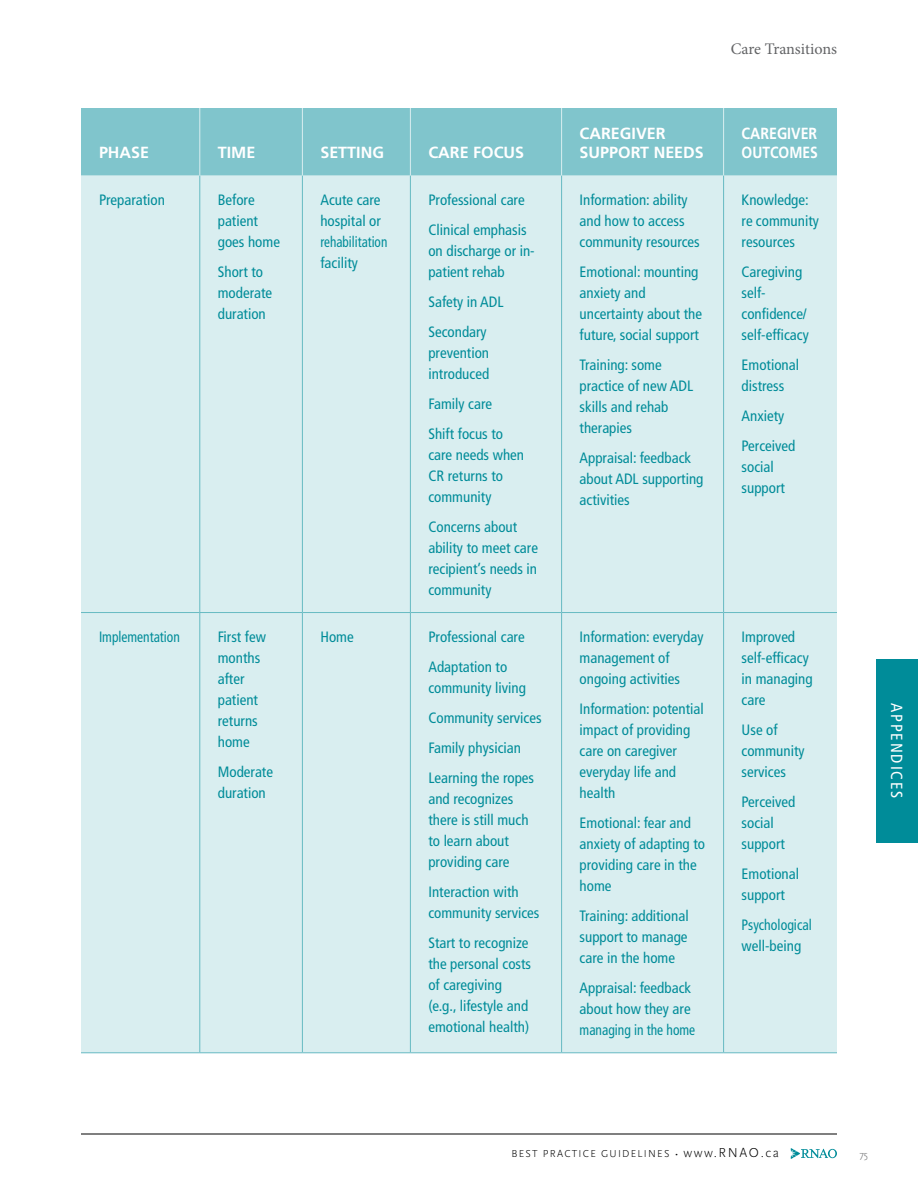
<style>
.page{position:relative;width:918px;height:1188px;background:#fff}
.page>*{position:absolute;margin:0;border:0;box-sizing:border-box;transform-origin:0 0}
.t1{font:700 16.2px/19px "Frutiger";color:#fff}
.t2{font:700 16.2px/19.2px "Frutiger";color:#fff;scale:.88 1}
.t3{font:16.2px "Minion Pro";letter-spacing:-.01em;color:#636466}
.t4{font:condensed 16.2px "Frutiger";letter-spacing:.12em;color:#fff}
.t5{font:condensed 15px/21px "Frutiger";color:#008c99}
.t6{font:condensed 15px/21px "Frutiger";color:#008c99;scale:.92 1}
.t7{font:condensed 15px "Frutiger";color:#008c99;scale:.9 1}
.t8{font:300 10.5px "Scala Sans OT";letter-spacing:.12em;color:#000}
.t9{font:300 10.5px "Scala Sans OT";color:#636466}
.s1{font-size:13.5px}
</style>
<div class="page">
<svg style="left:791px;top:1148px;width:46px;height:11px"></svg>
<div style="left:876px;top:659px;width:42px;height:183px;background:#008c99"></div>
<hr style="left:81px;top:1134px;width:756px;height:1px;background:#000">
<div style="left:81px;top:108px;width:756px;height:68px;background:#80c5cc"></div>
<div style="left:81px;top:176px;width:756px;height:876px;background:#d9eef0"></div>
<hr style="left:199px;top:108px;width:1px;height:68px;background:#d9eef0">
<hr style="left:302px;top:108px;width:1px;height:68px;background:#d9eef0">
<hr style="left:410px;top:108px;width:1px;height:68px;background:#d9eef0">
<hr style="left:561px;top:108px;width:1px;height:68px;background:#d9eef0">
<hr style="left:723px;top:108px;width:1px;height:68px;background:#d9eef0">
<hr style="left:81px;top:612px;width:119px;height:1px;background:#66bac2">
<hr style="left:200px;top:612px;width:102px;height:1px;background:#66bac2">
<hr style="left:302px;top:612px;width:108px;height:1px;background:#66bac2">
<hr style="left:410px;top:612px;width:152px;height:1px;background:#66bac2">
<hr style="left:562px;top:612px;width:162px;height:1px;background:#66bac2">
<hr style="left:724px;top:612px;width:113px;height:1px;background:#66bac2">
<hr style="left:81px;top:1052px;width:119px;height:1px;background:#66bac2">
<hr style="left:200px;top:1052px;width:102px;height:1px;background:#66bac2">
<hr style="left:302px;top:1052px;width:108px;height:1px;background:#66bac2">
<hr style="left:410px;top:1052px;width:152px;height:1px;background:#66bac2">
<hr style="left:562px;top:1052px;width:162px;height:1px;background:#66bac2">
<hr style="left:724px;top:1052px;width:113px;height:1px;background:#66bac2">
<hr style="left:199px;top:176px;width:1px;height:436px;background:#66bac2">
<hr style="left:302px;top:176px;width:1px;height:436px;background:#66bac2">
<hr style="left:410px;top:176px;width:1px;height:436px;background:#66bac2">
<hr style="left:561px;top:176px;width:1px;height:436px;background:#66bac2">
<hr style="left:723px;top:176px;width:1px;height:436px;background:#66bac2">
<hr style="left:199px;top:613px;width:1px;height:439px;background:#66bac2">
<hr style="left:302px;top:613px;width:1px;height:439px;background:#66bac2">
<hr style="left:410px;top:613px;width:1px;height:439px;background:#66bac2">
<hr style="left:561px;top:613px;width:1px;height:439px;background:#66bac2">
<hr style="left:723px;top:613px;width:1px;height:439px;background:#66bac2">
<p class="t1" style="left:99px;top:143px;width:52px">PHASE</p>
<p class="t1" style="left:218px;top:143px;width:39px">TIME</p>
<p class="t1" style="left:320px;top:143px;width:65px">SETTING</p>
<p class="t1" style="left:428px;top:143px;width:97px">CARE FOCUS</p>
<p class="t5" style="left:99px;top:189px;width:68px">Preparation</p>
<p class="t5" style="left:218px;top:189px;width:64px">Before patient goes home</p>
<p class="t5" style="left:218px;top:261px;width:56px">Short to moderate duration</p>
<p class="t7" style="left:99px;top:628px;width:91px">Implementation</p>
<p class="t5" style="left:218px;top:626px;width:50px">First few months after patient returns home</p>
<p class="t5" style="left:218px;top:761px;width:57px">Moderate duration</p>
<p class="t5" style="left:320px;top:189px;width:68px">Acute care hospital or rehabilitation facility</p>
<p class="t5" style="left:428px;top:184px;width:100px;line-height:30px">Professional care<br>Clinical emphasis</p>
<p class="t5" style="left:428px;top:240px;width:108px">on discharge or in&shy;patient rehab</p>
<p class="t5" style="left:428px;top:286px;width:77px;line-height:30px">Safety in ADL<br>Secondary</p>
<p class="t5" style="left:428px;top:342px;width:62px">prevention introduced</p>
<p class="t5" style="left:428px;top:388px;width:76px;line-height:30px">Family care<br>Shift focus to</p>
<p class="t5" style="left:428px;top:444px;width:97px">care needs when<br>CR returns to community</p>
<p class="t5" style="left:428px;top:516px;width:111px">Concerns about ability to meet care recipient’s needs in community</p>
<p class="t5" style="left:320px;top:626px;width:35px">Home</p>
<p class="t5" style="left:428px;top:622px;width:98px;line-height:30px">Professional care<br>Adaptation to</p>
<p class="t5" style="left:428px;top:673px;width:115px;line-height:30px">community living<br>Community services<br>Family physician<br>Learning the ropes</p>
<p class="t5" style="left:428px;top:788px;width:102px">and recognizes there is still much to learn about providing care</p>
<p class="t5" style="left:428px;top:881px;width:113px">Interaction with community services</p>
<p class="t5" style="left:428px;top:932px;width:104px">Start to recognize the personal costs of caregiving (e.g., lifestyle and emotional health)</p>
<p class="t3" style="left:731px;top:38px;width:108px">Care Transitions</p>
<p class="t1" style="left:580px;top:123px;width:126px">CAREGIVER<br>SUPPORT NEEDS</p>
<p class="t2" style="left:742px;top:123px;width:88px">CAREGIVER<br>OUTCOMES</p>
<p class="t5" style="left:580px;top:189px;width:122px">Information: ability and how to access community resources</p>
<p class="t5" style="left:580px;top:261px;width:124px">Emotional: mounting anxiety and uncertainty about the future, social support</p>
<p class="t5" style="left:580px;top:354px;width:115px">Training: some practice of new ADL skills and rehab therapies</p>
<p class="t5" style="left:580px;top:447px;width:125px">Appraisal: feedback about ADL supporting activities</p>
<p class="t5" style="left:742px;top:189px;width:79px">Knowledge: re community resources</p>
<p class="t5" style="left:742px;top:261px;width:69px">Caregiving self&shy;confidence/ self-efficacy</p>
<p class="t5" style="left:742px;top:354px;width:59px">Emotional distress</p>
<p class="t5" style="left:742px;top:400px;width:55px;line-height:30px">Anxiety<br>Perceived</p>
<p class="t5" style="left:742px;top:456px;width:45px">social support</p>
<p class="t5" style="left:580px;top:626px;width:125px">Information: everyday management of ongoing activities</p>
<p class="t5" style="left:580px;top:698px;width:126px">Information: potential impact of providing care on caregiver everyday life and health</p>
<p class="t5" style="left:580px;top:812px;width:127px">Emotional: fear and anxiety of adapting to providing care in the home</p>
<p class="t5" style="left:580px;top:905px;width:111px;text-align:justify">Training: additional support to manage care in the home</p>
<p class="t5" style="left:580px;top:977px;width:117px">Appraisal: feedback about how they are managing in the home</p>
<p class="t5" style="left:742px;top:626px;width:73px">Improved self-efficacy in managing care</p>
<p class="t5" style="left:742px;top:719px;width:65px">Use of community services</p>
<p class="t5" style="left:742px;top:791px;width:55px">Perceived social support</p>
<p class="t5" style="left:742px;top:863px;width:59px">Emotional support</p>
<p class="t6" style="left:742px;top:914px;width:78px">Psychological well-being</p>
<p class="t4" style="left:906px;top:703px;width:97px;rotate:90deg">APPENDICES</p>
<p class="t8" style="left:511px;top:1148px;width:269px">BEST PRACTICE GUIDELINES • <span class="s1">www.RNAO.ca</span></p>
<p class="t9" style="left:859px;top:1148px;width:10px">75</p>
</div>
